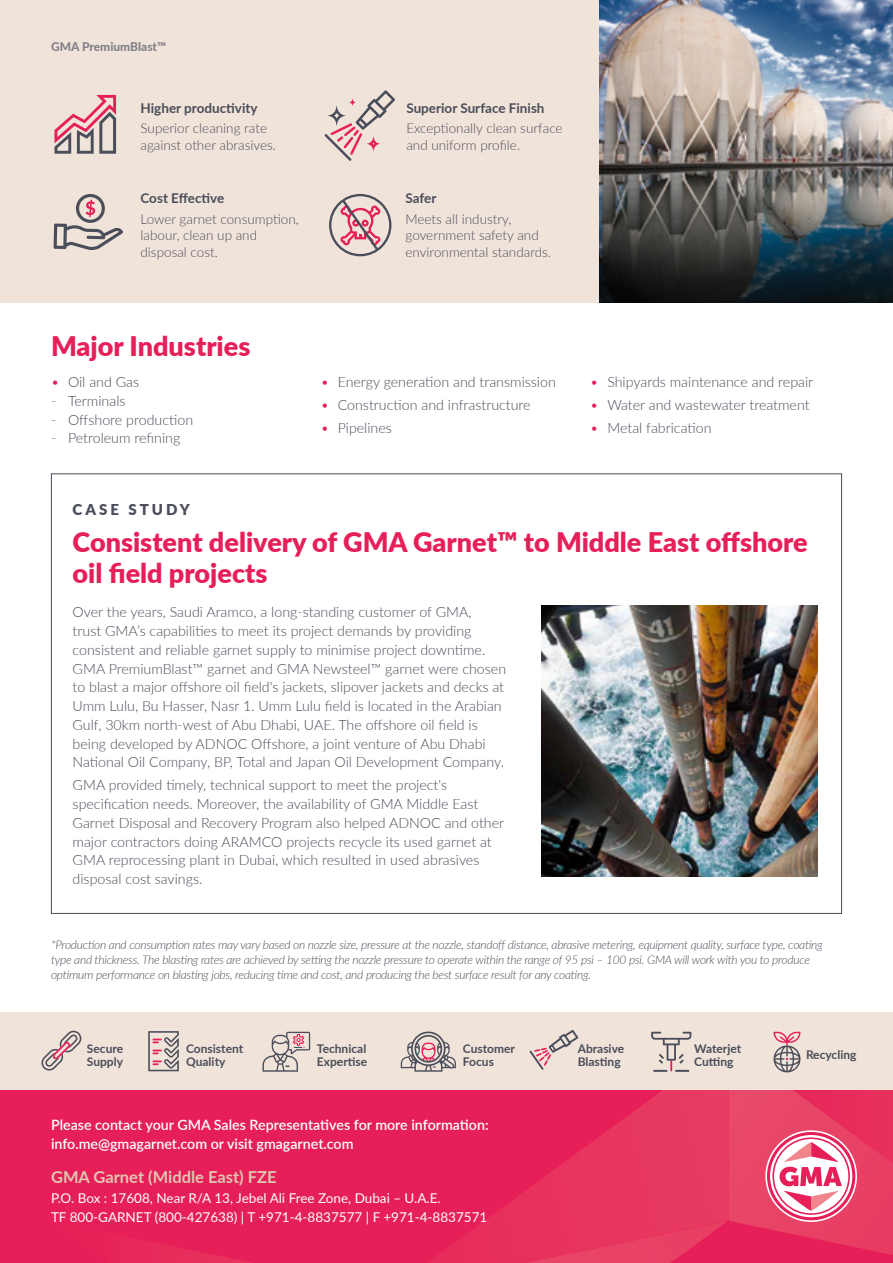
<style>
.page{position:relative;width:893px;height:1263px;background:#fff}
.page>*{position:absolute;margin:0;border:0;box-sizing:border-box;transform-origin:0 0}
.t1{font:900 27px/31.5px "Lato";color:#e71f58}
.t2{font:700 16.5px "Lato";color:#e0c6b0}
.t3{font:900 15px "Lato";letter-spacing:.2em;color:#4a4d5a}
.t4{font:300 14.25px/18.8px "Lato";color:#4a4d5a}
.t5{font:600 14.25px/18.8px "Lato";color:#fff}
.t6{font:300 13.5px/16.5px "Lato";color:#4a4d5a}
.t7{font:13.5px/19.5px "Lato";color:#fff}
.t8{font:700 13.5px "Lato";color:#4a4d5a}
.t9{font:italic 300 12px/15px "Lato";letter-spacing:-.02em;color:#4a4d5a}
.t10{font:700 12px/13.5px "Lato";color:#4a4d5a}
.t11{font:800 12px "Lato";color:#83808a}
.s1{color:#e71f58}
</style>
<div class="page">
<img style="left:598px;top:0;width:295px;height:303px">
<div style="left:0;top:0;width:598px;height:303px;background:#f0e3d9"></div>
<svg style="left:54px;top:95px;width:62px;height:59px"></svg>
<svg style="left:54px;top:194px;width:69px;height:56px"></svg>
<svg style="left:324px;top:90px;width:71px;height:71px"></svg>
<svg style="left:329px;top:194px;width:62px;height:62px"></svg>
<img style="left:541px;top:605px;width:277px;height:271px">
<div style="left:0;top:1012px;width:893px;height:251px;background:#f0e3d9"></div>
<div style="left:0;top:1090px;width:893px;height:173px;background:#e71f58"></div>
<svg style="left:152px;top:1090px;width:741px;height:173px"></svg>
<svg style="left:41px;top:1031px;width:40px;height:40px"></svg>
<svg style="left:148px;top:1031px;width:31px;height:40px"></svg>
<svg style="left:262px;top:1032px;width:48px;height:40px"></svg>
<svg style="left:401px;top:1031px;width:55px;height:41px"></svg>
<svg style="left:773px;top:1032px;width:27px;height:40px"></svg>
<svg style="left:651px;top:1032px;width:40px;height:40px"></svg>
<svg style="left:529px;top:1030px;width:49px;height:40px"></svg>
<p class="t11" style="left:51px;top:38px;width:117px">GMA PremiumBlast™</p>
<p class="t8" style="left:141px;top:98px;width:119px">Higher productivity</p>
<p class="t6" style="left:141px;top:120px;width:137px">Superior cleaning rate against other abrasives.</p>
<p class="t8" style="left:141px;top:188px;width:85px">Cost Effective</p>
<p class="t6" style="left:141px;top:210px;width:160px">Lower garnet consumption, labour, clean up and disposal cost.</p>
<p class="t8" style="left:406px;top:98px;width:140px">Superior Surface Finish</p>
<p class="t6" style="left:406px;top:120px;width:158px">Exceptionally clean surface and uniform profile.</p>
<p class="t8" style="left:406px;top:188px;width:32px">Safer</p>
<p class="t6" style="left:406px;top:210px;width:147px">Meets all industry, government safety and environmental standards.</p>
<h1 class="t1" style="left:51px;top:329px;width:201px">Major Industries</h1>
<p class="t4" style="left:51px;top:372px;width:90px"><span class="s1">•</span> Oil and Gas</p>
<p class="t4" style="left:51px;top:391px;width:76px">- Terminals</p>
<p class="t4" style="left:51px;top:410px;width:144px">- Offshore production</p>
<p class="t4" style="left:51px;top:428px;width:131px">- Petroleum refining</p>
<p class="t4" style="left:321px;top:372px;width:237px"><span class="s1">•</span> Energy generation and transmission</p>
<p class="t4" style="left:321px;top:395px;width:212px"><span class="s1">•</span> Construction and infrastructure</p>
<p class="t4" style="left:321px;top:418px;width:73px"><span class="s1">•</span> Pipelines</p>
<p class="t4" style="left:590px;top:372px;width:224px"><span class="s1">•</span> Shipyards maintenance and repair</p>
<p class="t4" style="left:590px;top:395px;width:221px"><span class="s1">•</span> Water and wastewater treatment</p>
<p class="t4" style="left:590px;top:418px;width:123px"><span class="s1">•</span> Metal fabrication</p>
<p class="t3" style="left:73px;top:498px;width:119px">CASE STUDY</p>
<h1 class="t1" style="left:73px;top:525px;width:737px">Consistent delivery of GMA Garnet™ to Middle East offshore oil field projects</h1>
<p class="t4" style="left:73px;top:602px;width:435px">Over the years, Saudi Aramco, a long-standing customer of GMA,<br>trust GMA’s capabilities to meet its project demands by providing consistent and reliable garnet supply to minimise project downtime.<br>GMA PremiumBlast™ garnet and GMA Newsteel™ garnet were chosen to blast a major offshore oil field's jackets, slipover jackets and decks at Umm Lulu, Bu Hasser, Nasr 1. Umm Lulu field is located in the Arabian Gulf, 30km north-west of Abu Dhabi, UAE. The offshore oil field is being developed by ADNOC Offshore, a joint venture of Abu Dhabi National Oil Company, BP, Total and Japan Oil Development Company.</p>
<p class="t4" style="left:73px;top:775px;width:433px">GMA provided timely, technical support to meet the project's specification needs. Moreover, the availability of GMA Middle East Garnet Disposal and Recovery Program also helped ADNOC and other major contractors doing ARAMCO projects recycle its used garnet at GMA reprocessing plant in Dubai, which resulted in used abrasives disposal cost savings.</p>
<p class="t9" style="left:51px;top:937px;width:773px">*Production and consumption rates may vary based on nozzle size, pressure at the nozzle, standoff distance, abrasive metering, equipment quality, surface type, coating type and thickness. The blasting rates are achieved by setting the nozzle pressure to operate within the range of 95 psi – 100 psi. GMA will work with you to produce optimum performance on blasting jobs, reducing time and cost, and producing the best surface result for any coating.</p>
<p class="t10" style="left:578px;top:1041px;width:48px">Abrasive<br>Blasting</p>
<p class="t10" style="left:87px;top:1041px;width:38px">Secure<br>Supply</p>
<p class="t10" style="left:186px;top:1041px;width:59px">Consistent<br>Quality</p>
<p class="t10" style="left:317px;top:1041px;width:52px">Technical<br>Expertise</p>
<p class="t10" style="left:806px;top:1048px;width:52px">Recycling</p>
<p class="t10" style="left:694px;top:1041px;width:49px">Waterjet<br>Cutting</p>
<p class="t10" style="left:463px;top:1041px;width:54px">Customer<br>Focus</p>
<p class="t5" style="left:51px;top:1115px;width:439px">Please contact your GMA Sales Representatives for more information: info.me@gmagarnet.com or visit gmagarnet.com</p>
<p class="t2" style="left:51px;top:1165px;width:227px">GMA Garnet (Middle East) FZE</p>
<p class="t7" style="left:51px;top:1188px;width:438px">P.O. Box : 17608, Near R/A 13, Jebel Ali Free Zone, Dubai – U.A.E.<br>TF 800-GARNET (800-427638) | T +971-4-8837577 | F +971-4-8837571</p>
</div>
